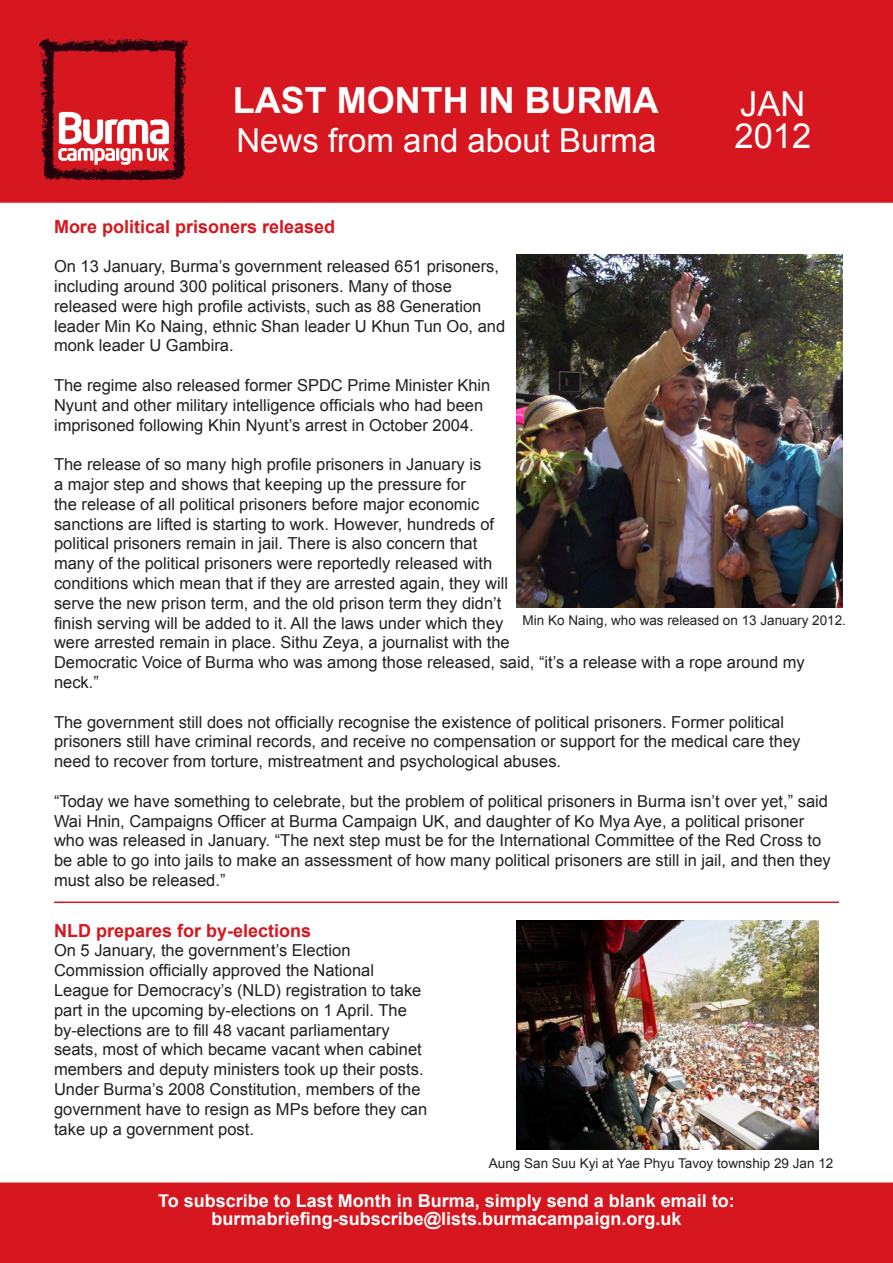
<style>
.page{position:relative;width:893px;height:1263px;background:#fff}
.page>*{position:absolute;margin:0;border:0;box-sizing:border-box;transform-origin:0 0}
.t1{font:700 36px "Arial";color:#fff}
.t2{font:34.5px "Arial";color:#fff}
.t3{font:33px "Arial";color:#fff}
.t4{font:700 18px "Arial";color:#fff}
.t5{font:700 18px "Arial";color:#d7171f}
.t6{font:16.5px/19.8px "Arial";color:#231f20}
.t7{font:13.5px "Arial";color:#231f20}
</style>
<div class="page">
<div style="left:0;top:1182px;width:893px;height:81px;background:#d7171f;border:2px solid #d7171f"></div>
<div style="left:0;top:0;width:893px;height:202px;background:#d7171f"></div>
<div style="left:0;top:0;width:893px;height:203px;border:2px solid #d7171f"></div>
<img style="left:39px;top:38px;width:150px;height:143px">
<hr style="left:54px;top:901px;width:785px;height:2px;background:#d7171f">
<img style="left:516px;top:255px;width:326px;height:353px">
<img style="left:516px;top:920px;width:303px;height:230px">
<p class="t1" style="left:233px;top:77px;width:427px">LAST MONTH IN BURMA</p>
<p class="t3" style="left:236px;top:119px;width:421px">News from and about Burma</p>
<p class="t2" style="left:740px;top:82px;width:67px">JAN</p>
<p class="t2" style="left:734px;top:113px;width:78px">2012</p>
<p class="t5" style="left:54px;top:214px;width:283px">More political prisoners released</p>
<p class="t6" style="left:54px;top:257px;width:453px">On 13 January, Burma’s government released 651 prisoners, including around 300 political prisoners. Many of those released were high profile activists, such as 88 Generation leader Min Ko Naing, ethnic Shan leader U Khun Tun Oo, and monk leader U Gambira.</p>
<p class="t6" style="left:54px;top:375px;width:438px">The regime also released former SPDC Prime Minister Khin<br>Nyunt and other military intelligence officials who had been imprisoned following Khin Nyunt’s arrest in October 2004.</p>
<p class="t6" style="left:54px;top:455px;width:752px">The release of so many high profile prisoners in January is<br>a major step and shows that keeping up the pressure for<br>the release of all political prisoners before major economic<br>sanctions are lifted is starting to work. However, hundreds of<br>political prisoners remain in jail. There is also concern that<br>many of the political prisoners were reportedly released with<br>conditions which mean that if they are arrested again, they will<br>serve the new prison term, and the old prison term they didn’t<br>finish serving will be added to it. All the laws under which they<br>were arrested remain in place. Sithu Zeya, a journalist with the<br>Democratic Voice of Burma who was among those released, said, “it’s a release with a rope around my neck.”</p>
<p class="t6" style="left:54px;top:712px;width:748px">The government still does not officially recognise the existence of political prisoners. Former political prisoners still have criminal records, and receive no compensation or support for the medical care they need to recover from torture, mistreatment and psychological abuses.</p>
<p class="t6" style="left:54px;top:791px;width:778px">“Today we have something to celebrate, but the problem of political prisoners in Burma isn’t over yet,” said Wai Hnin, Campaigns Officer at Burma Campaign UK, and daughter of Ko Mya Aye, a political prisoner who was released in January. “The next step must be for the International Committee of the Red Cross to be able to go into jails to make an assessment of how many political prisoners are still in jail, and then they must also be released.”</p>
<p class="t5" style="left:54px;top:918px;width:259px">NLD prepares for by-elections</p>
<p class="t6" style="left:54px;top:941px;width:375px">On 5 January, the government’s Election Commission officially approved the National League for Democracy’s (NLD) registration to take part in the upcoming by-elections on 1 April. The by-elections are to fill 48 vacant parliamentary seats, most of which became vacant when cabinet members and deputy ministers took up their posts.<br>Under Burma’s 2008 Constitution, members of the government have to resign as MPs before they can take up a government post.</p>
<p class="t7" style="left:523px;top:612px;width:325px">Min Ko Naing, who was released on 13 January 2012.</p>
<p class="t7" style="left:489px;top:1154px;width:346px">Aung San Suu Kyi at Yae Phyu Tavoy township 29 Jan 12</p>
<p class="t4" style="left:158px;top:1189px;width:578px">To subscribe to Last Month in Burma, simply send a blank email to:</p>
<p class="t4" style="left:212px;top:1207px;width:471px">burmabriefing-subscribe@lists.burmacampaign.org.uk</p>
</div>
